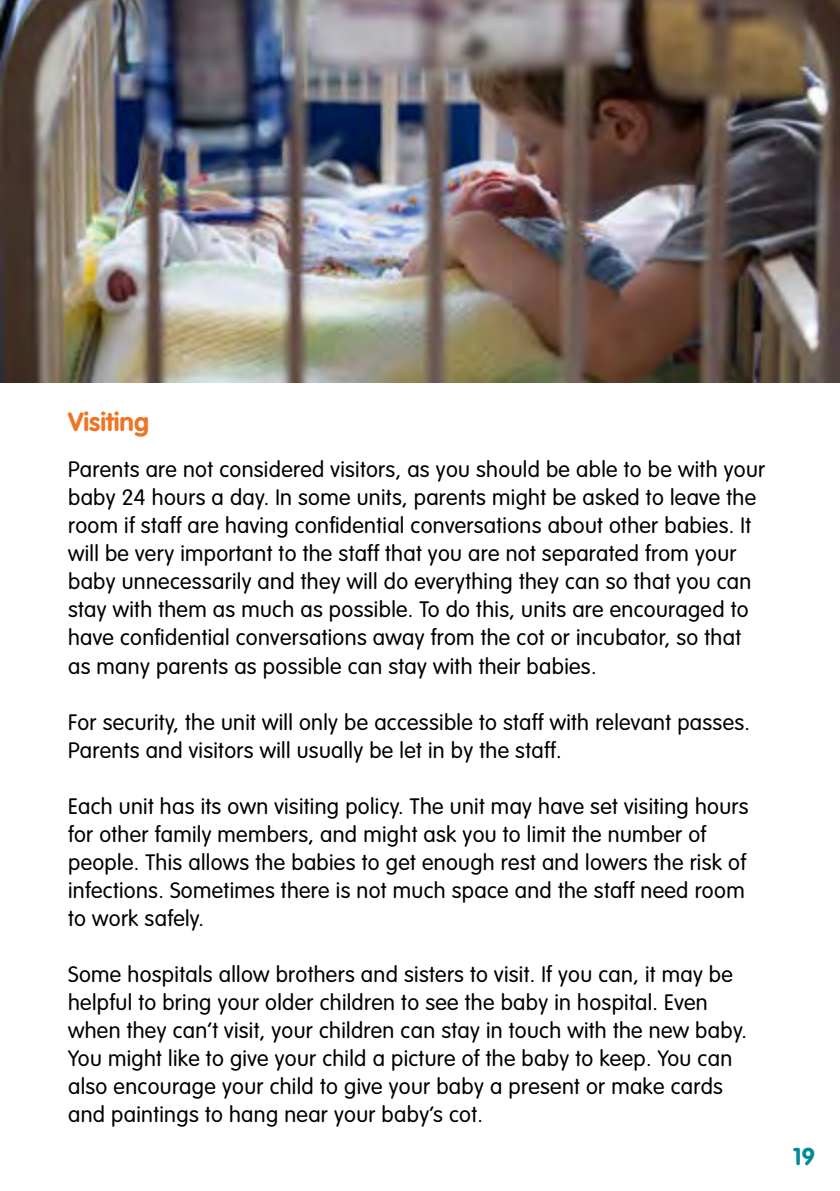
<style>
.page{position:relative;width:840px;height:1191px;background:#fff}
.page>*{position:absolute;margin:0;border:0;box-sizing:border-box;transform-origin:0 0}
.t1{font:700 26px "VAG Rounded Std";color:#ee7523}
.t2{font:700 24px "VAG Rounded Std";color:#008c96}
.t3{font:300 22px/28px "VAG Rounded Std";letter-spacing:.015em;color:#000}
</style>
<div class="page">
<img style="left:0;top:0;width:839px;height:383px">
<p class="t1" style="left:68px;top:407px;width:82px">Visiting</p>
<p class="t3" style="left:68px;top:456px;width:698px">Parents are not considered visitors, as you should be able to be with your baby 24 hours a day. In some units, parents might be asked to leave the room if staff are having confidential conversations about other babies. It will be very important to the staff that you are not separated from your baby unnecessarily and they will do everything they can so that you can stay with them as much as possible. To do this, units are encouraged to have confidential conversations away from the cot or incubator, so that as many parents as possible can stay with their babies.</p>
<p class="t3" style="left:68px;top:708px;width:683px">For security, the unit will only be accessible to staff with relevant passes.<br>Parents and visitors will usually be let in by the staff.</p>
<p class="t3" style="left:68px;top:792px;width:681px">Each unit has its own visiting policy. The unit may have set visiting hours for other family members, and might ask you to limit the number of people. This allows the babies to get enough rest and lowers the risk of infections. Sometimes there is not much space and the staff need room to work safely.</p>
<p class="t3" style="left:68px;top:960px;width:680px">Some hospitals allow brothers and sisters to visit. If you can, it may be helpful to bring your older children to see the baby in hospital. Even when they can’t visit, your children can stay in touch with the new baby.<br>You might like to give your child a picture of the baby to keep. You can also encourage your child to give your baby a present or make cards and paintings to hang near your baby’s cot.</p>
<p class="t2" style="left:792px;top:1142px;width:24px">19</p>
</div>
